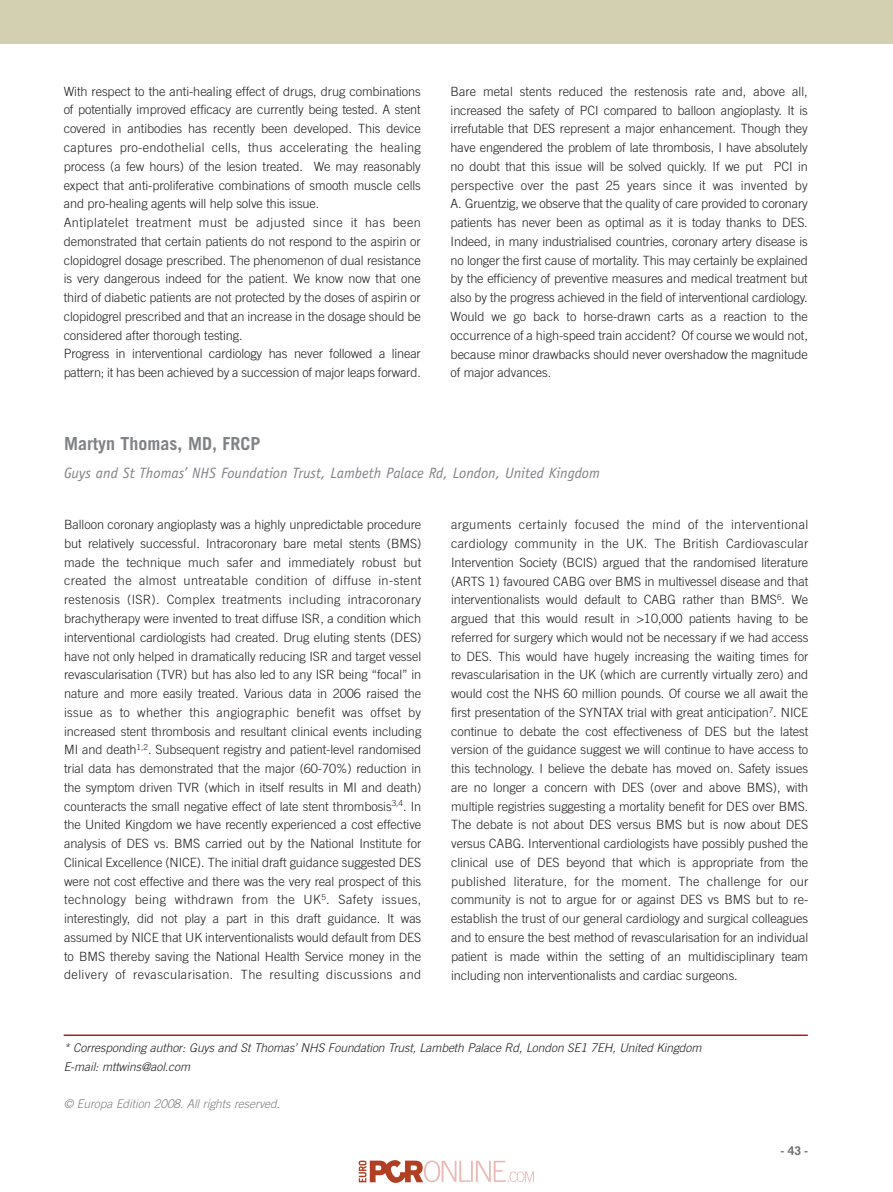
<style>
.page{position:relative;width:893px;height:1192px;background:#fff}
.page>*{position:absolute;margin:0;border:0;box-sizing:border-box;transform-origin:0 0}
.t1{font:700 18px "Trade Gothic";color:#808285}
.t2{font:italic 15px "Officina Sans";color:#808285}
.t3{font:300 12.75px/18.8px "Trade Gothic";letter-spacing:-.005em;color:#231f20;text-align:justify}
.t4{font:italic 300 12px/18.8px "Trade Gothic";color:#231f20}
.t5{font:italic 300 12px "Trade Gothic";color:#808285}
.t6{font:700 12px "Trade Gothic";color:#6c6d70}
</style>
<div class="page">
<div style="left:0;top:0;width:893px;height:44px;background:#d3d0b2"></div>
<hr style="left:64px;top:1034px;width:744px;height:1px;background:#a62023">
<img style="left:358px;top:1160px;width:176px;height:23px">
<p class="t3" style="left:64px;top:83px;width:359px;text-align:left">With respect to the anti-healing effect of drugs, drug combinations of potentially improved efficacy are currently being tested. A stent covered in antibodies has recently been developed. This device captures pro-endothelial cells, thus accelerating the healing process (a few hours) of the lesion treated. We may reasonably expect that anti-proliferative combinations of smooth muscle cells and pro-healing agents will help solve this issue.<br>Antiplatelet treatment must be adjusted since it has been demonstrated that certain patients do not respond to the aspirin or clopidogrel dosage prescribed. The phenomenon of dual resistance is very dangerous indeed for the patient. We know now that one third of diabetic patients are not protected by the doses of aspirin or clopidogrel prescribed and that an increase in the dosage should be considered after thorough testing.<br>Progress in interventional cardiology has never followed a linear pattern; it has been achieved by a succession of major leaps forward.</p>
<p class="t3" style="left:451px;top:83px;width:359px">Bare metal stents reduced the restenosis rate and, above all, increased the safety of PCI compared to balloon angioplasty. It is irrefutable that DES represent a major enhancement. Though they have engendered the problem of late thrombosis, I have absolutely no doubt that this issue will be solved quickly. If we put PCI in perspective over the past 25 years since it was invented by A. Gruentzig, we observe that the quality of care provided to coronary patients has never been as optimal as it is today thanks to DES.<br>Indeed, in many industrialised countries, coronary artery disease is no longer the first cause of mortality. This may certainly be explained by the efficiency of preventive measures and medical treatment but also by the progress achieved in the field of interventional cardiology.<br>Would we go back to horse-drawn carts as a reaction to the occurrence of a high-speed train accident? Of course we would not, because minor drawbacks should never overshadow the magnitude of major advances.</p>
<h1 class="t1" style="left:64px;top:436px;width:198px">Martyn Thomas, MD, FRCP</h1>
<p class="t2" style="left:64px;top:467px;width:537px">Guys and St Thomas’ NHS Foundation Trust, Lambeth Palace Rd, London, United Kingdom</p>
<p class="t3" style="left:64px;top:516px;width:359px">Balloon coronary angioplasty was a highly unpredictable procedure but relatively successful. Intracoronary bare metal stents (BMS) made the technique much safer and immediately robust but created the almost untreatable condition of diffuse in-stent restenosis (ISR). Complex treatments including intracoronary brachytherapy were invented to treat diffuse ISR, a condition which interventional cardiologists had created. Drug eluting stents (DES) have not only helped in dramatically reducing ISR and target vessel revascularisation (TVR) but has also led to any ISR being “focal” in nature and more easily treated. Various data in 2006 raised the issue as to whether this angiographic benefit was offset by increased stent thrombosis and resultant clinical events including MI and death<sup>1,2</sup>. Subsequent registry and patient-level randomised trial data has demonstrated that the major (60-70%) reduction in the symptom driven TVR (which in itself results in MI and death) counteracts the small negative effect of late stent thrombosis<sup>3,4</sup>. In the United Kingdom we have recently experienced a cost effective analysis of DES vs. BMS carried out by the National Institute for Clinical Excellence (NICE). The initial draft guidance suggested DES were not cost effective and there was the very real prospect of this technology being withdrawn from the UK<sup>5</sup>. Safety issues, interestingly, did not play a part in this draft guidance. It was assumed by NICE that UK interventionalists would default from DES to BMS thereby saving the National Health Service money in the delivery of revascularisation. The resulting discussions and</p>
<p class="t3" style="left:451px;top:516px;width:359px">arguments certainly focused the mind of the interventional cardiology community in the UK. The British Cardiovascular Intervention Society (BCIS) argued that the randomised literature (ARTS 1) favoured CABG over BMS in multivessel disease and that interventionalists would default to CABG rather than BMS<sup>6</sup>. We argued that this would result in &gt;10,000 patients having to be referred for surgery which would not be necessary if we had access to DES. This would have hugely increasing the waiting times for revascularisation in the UK (which are currently virtually zero) and would cost the NHS 60 million pounds. Of course we all await the first presentation of the SYNTAX trial with great anticipation<sup>7</sup>. NICE continue to debate the cost effectiveness of DES but the latest version of the guidance suggest we will continue to have access to this technology. I believe the debate has moved on. Safety issues are no longer a concern with DES (over and above BMS), with multiple registries suggesting a mortality benefit for DES over BMS.<br>The debate is not about DES versus BMS but is now about DES versus CABG. Interventional cardiologists have possibly pushed the clinical use of DES beyond that which is appropriate from the published literature, for the moment. The challenge for our community is not to argue for or against DES vs BMS but to re&shy;establish the trust of our general cardiology and surgical colleagues and to ensure the best method of revascularisation for an individual patient is made within the setting of an multidisciplinary team including non interventionalists and cardiac surgeons.</p>
<p class="t4" style="left:64px;top:1039px;width:642px">* Corresponding author: Guys and St Thomas’ NHS Foundation Trust, Lambeth Palace Rd, London SE1 7EH, United Kingdom<br>E-mail: mttwins@aol.com</p>
<p class="t5" style="left:64px;top:1099px;width:220px">© Europa Edition 2008. All rights reserved.</p>
<p class="t6" style="left:781px;top:1145px;width:29px">- 43 -</p>
</div>
